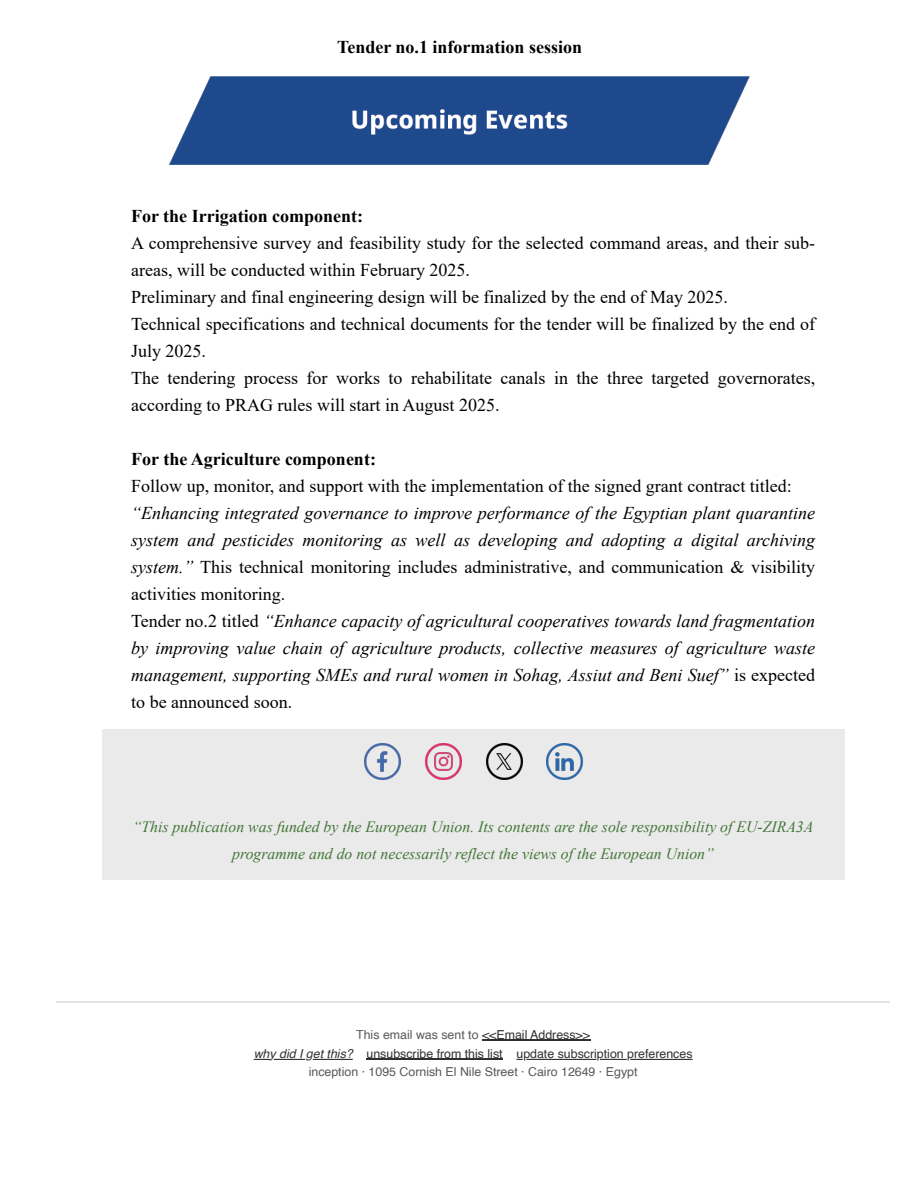
<style>
.page{position:relative;width:918px;height:1188px;background:#fff}
.page>*{position:absolute;margin:0;border:0;box-sizing:border-box;transform-origin:0 0}
.t1{font:italic 18px/27px "Times New Roman";color:#000001}
.t2{font:18px/27px "Times New Roman";color:#000001}
.t3{font:700 18px "Times New Roman";color:#000001}
.t4{font:italic 15.75px/27px "Times New Roman";color:#437638;text-align:center}
.t5{font:12.3px/18.6px "Helvetica";color:#585858;text-align:center}
.s1{font-style:normal}
.s2{color:#303030}
.s3{font-style:italic;color:#303030}
</style>
<div class="page">
<img style="left:170px;top:77px;width:579px;height:87px">
<div style="left:102px;top:729px;width:743px;height:70px;background:#eaeaea"></div>
<div style="left:102px;top:799px;width:743px;height:81px;background:#eaeaea"></div>
<hr style="left:56px;top:1001px;width:833px;height:2px;background:#e5e4e4">
<img style="left:365px;top:744px;width:36px;height:36px">
<img style="left:425px;top:744px;width:36px;height:36px">
<img style="left:486px;top:744px;width:36px;height:36px">
<img style="left:547px;top:744px;width:36px;height:36px">
<hr style="left:482px;top:1040px;width:108px;height:1px;background:#303030">
<hr style="left:313px;top:1059px;width:40px;height:1px;background:#303030">
<hr style="left:274px;top:1059px;width:31px;height:1px;background:#303030">
<svg style="left:254px;top:1059px;width:16px;height:1px"></svg>
<hr style="left:367px;top:1059px;width:136px;height:1px;background:#303030">
<hr style="left:630px;top:1059px;width:63px;height:1px;background:#303030">
<svg style="left:600px;top:1059px;width:27px;height:1px"></svg>
<hr style="left:526px;top:1059px;width:70px;height:1px;background:#303030">
<p class="t3" style="left:337px;top:34px;width:247px">Tender no.1 information session</p>
<p class="t3" style="left:131px;top:203px;width:234px">For the Irrigation component:</p>
<p class="t2" style="left:131px;top:229px;width:686px">A comprehensive survey and feasibility study for the selected command areas, and their sub&shy;areas, will be conducted within February 2025.<br>Preliminary and final engineering design will be finalized by the end of May 2025.<br>Technical specifications and technical documents for the tender will be finalized by the end of July 2025.<br>The tendering process for works to rehabilitate canals in the three targeted governorates, according to PRAG rules will start in August 2025.</p>
<p class="t3" style="left:131px;top:446px;width:246px">For the Agriculture component:</p>
<p class="t2" style="left:131px;top:472px;width:662px">Follow up, monitor, and support with the implementation of the signed grant contract titled:</p>
<p class="t1" style="left:131px;top:499px;width:686px">“Enhancing integrated governance to improve performance of the Egyptian plant quarantine system and pesticides monitoring as well as developing and adopting a digital archiving system.” <span class="s1">This technical monitoring includes administrative, and communication &amp; visibility activities monitoring.<br>Tender no.2 titled</span> “Enhance capacity of agricultural cooperatives towards land fragmentation by improving value chain of agriculture products, collective measures of agriculture waste management, supporting SMEs and rural women in Sohag, Assiut and Beni Suef” <span class="s1">is expected to be announced soon.</span></p>
<p class="t4" style="left:133px;top:812px;width:682px">“This publication was funded by the European Union. Its contents are the sole responsibility of EU-ZIRA3A programme and do not necessarily reflect the views of the European Union”</p>
<p class="t5" style="left:254px;top:1025px;width:440px">This email was sent to <span class="s2">&lt;&lt;Email Address&gt;&gt;<br></span><span class="s3">why did I get this?</span> <span class="s2">unsubscribe from this list update subscription preferences </span>inception · 1095 Cornish El Nile Street · Cairo 12649 · Egypt</p>
</div>
